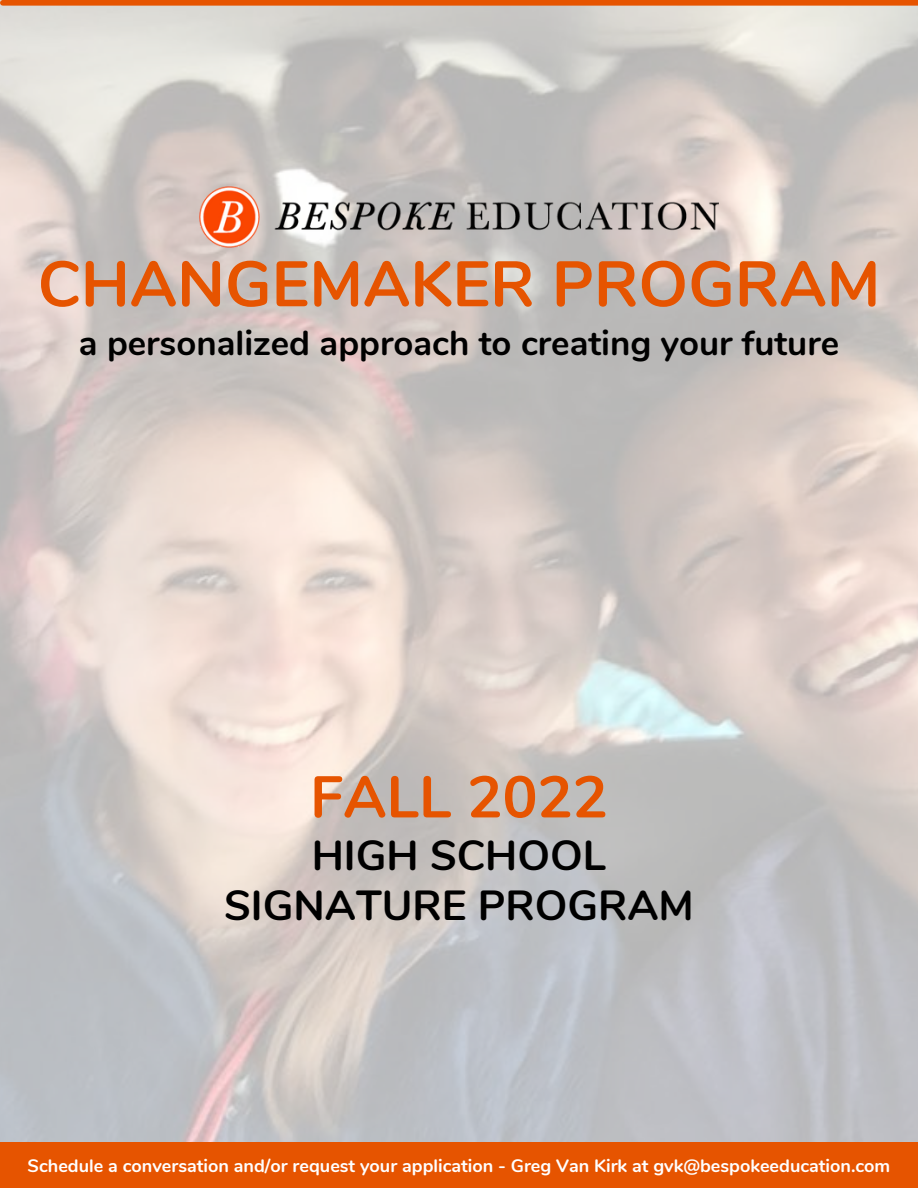
<style>
.page{position:relative;width:918px;height:1188px;background:#fff}
.page>*{position:absolute;margin:0;border:0;box-sizing:border-box;transform-origin:0 0}
.t1{font:700 63.9px "Nunito";color:#e65400}
.t2{font:700 58.5px "Nunito";color:#e65400}
.t3{font:700 42px/49.5px "Nunito";color:#000;text-align:center}
.t4{font:700 34.8px "Nunito";color:#000}
.t5{font:700 18px "Nunito";color:#fff}
</style>
<div class="page">
<img style="left:0;top:0;width:918px;height:1142px">
<img style="left:199px;top:187px;width:520px;height:60px">
<div style="left:3px;top:0;width:915px;height:6px;background:#e65400"></div>
<div style="left:0;top:1142px;width:918px;height:46px;background:#e65400"></div>
<h1 class="t1" style="left:38px;top:242px;width:844px">CHANGEMAKER PROGRAM</h1>
<h3 class="t4" style="left:79px;top:320px;width:762px">a personalized approach to creating your future</h3>
<h2 class="t2" style="left:310px;top:758px;width:299px">FALL 2022</h2>
<h3 class="t3" style="left:224px;top:832px;width:471px">HIGH SCHOOL<br>SIGNATURE PROGRAM</h3>
<p class="t5" style="left:28px;top:1154px;width:864px">Schedule a conversation and/or request your application - Greg Van Kirk at gvk@bespokeeducation.com</p>
</div>
